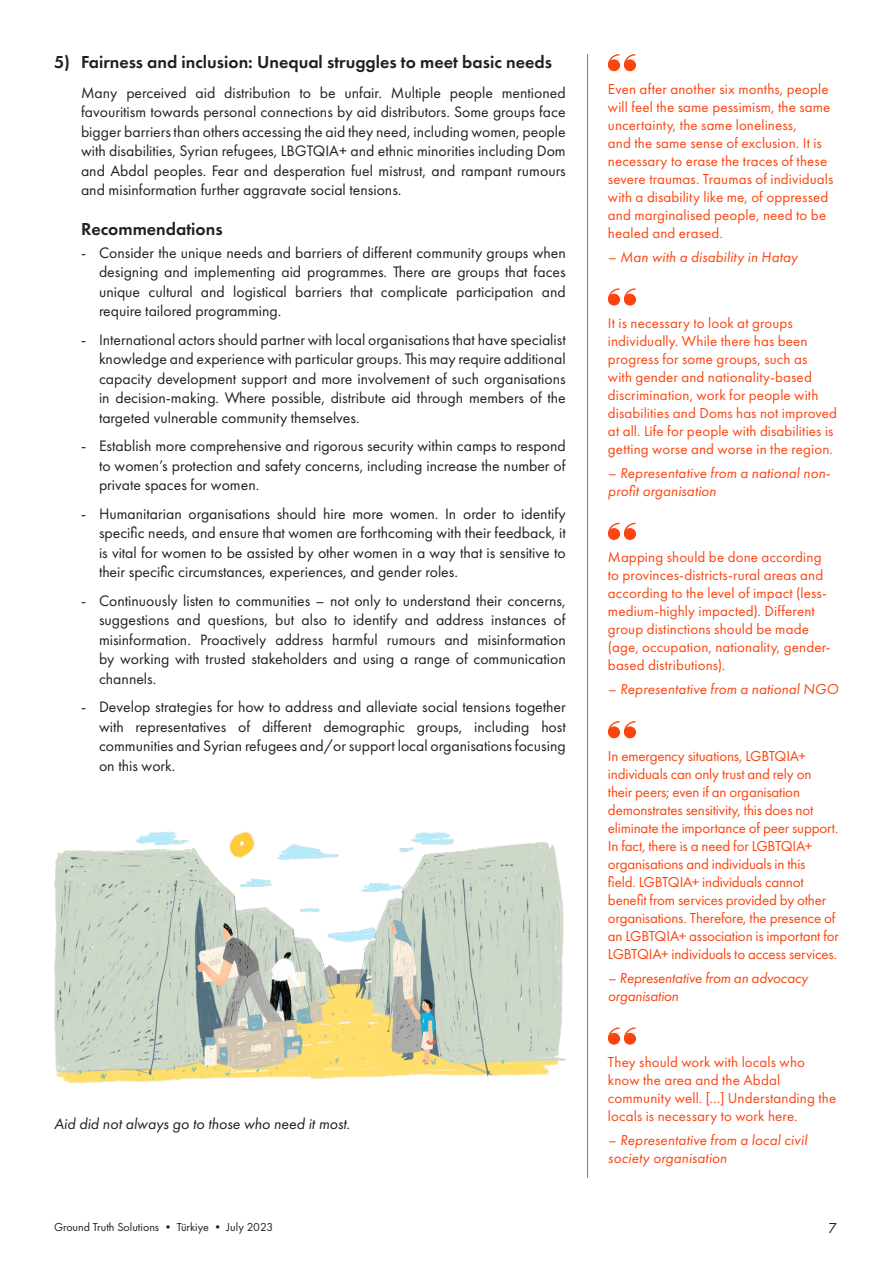
<style>
.page{position:relative;width:893px;height:1263px;background:#fff}
.page>*{position:absolute;margin:0;border:0;box-sizing:border-box;transform-origin:0 0}
.Subtitles{font:600 18px "Futura PT";color:#231f20}
.Body{font:15.75px/19.5px "Futura PT";color:#231f20;text-align:justify}
.Body-2{font:italic 15.75px "Futura PT";color:#231f20}
.Quotes{font:15px/18px "Futura PT";letter-spacing:.005em;color:#fc440f}
.Quotes-2{font:italic 15px/18px "Futura PT";letter-spacing:.005em;color:#fc440f}
.t1{font:15px "Futura PT";color:#231f20}
.t2{font:12px "Futura PT";color:#231f20}
</style>
<div class="page">
<hr style="left:587px;top:54px;width:1px;height:1124px;background:#767b7f">
<div style="left:609px;top:60px;width:10px;height:11px;background:#fc440f;border-radius:50%"></div>
<div style="left:608px;top:59px;width:12px;height:12px;border:1px solid #fc440f;border-radius:50%"></div>
<div style="left:625px;top:60px;width:10px;height:11px;background:#fc440f;border-radius:50%"></div>
<div style="left:624px;top:59px;width:12px;height:12px;border:1px solid #fc440f;border-radius:50%"></div>
<svg style="left:608px;top:54px;width:29px;height:13px"></svg>
<div style="left:609px;top:294px;width:10px;height:11px;background:#fc440f;border-radius:50%"></div>
<div style="left:608px;top:294px;width:12px;height:12px;border:1px solid #fc440f;border-radius:50%"></div>
<div style="left:625px;top:294px;width:10px;height:11px;background:#fc440f;border-radius:50%"></div>
<div style="left:624px;top:294px;width:12px;height:12px;border:1px solid #fc440f;border-radius:50%"></div>
<svg style="left:608px;top:288px;width:29px;height:13px"></svg>
<div style="left:609px;top:529px;width:10px;height:10px;background:#fc440f;border-radius:50%"></div>
<div style="left:608px;top:528px;width:12px;height:12px;border:1px solid #fc440f;border-radius:50%"></div>
<div style="left:625px;top:529px;width:10px;height:10px;background:#fc440f;border-radius:50%"></div>
<div style="left:624px;top:528px;width:12px;height:12px;border:1px solid #fc440f;border-radius:50%"></div>
<svg style="left:608px;top:522px;width:28px;height:13px"></svg>
<div style="left:609px;top:1033px;width:10px;height:11px;background:#fc440f;border-radius:50%"></div>
<div style="left:608px;top:1033px;width:12px;height:12px;border:1px solid #fc440f;border-radius:50%"></div>
<div style="left:625px;top:1033px;width:10px;height:11px;background:#fc440f;border-radius:50%"></div>
<div style="left:624px;top:1033px;width:12px;height:12px;border:1px solid #fc440f;border-radius:50%"></div>
<svg style="left:608px;top:1027px;width:29px;height:13px"></svg>
<div style="left:609px;top:727px;width:10px;height:11px;background:#fc440f;border-radius:50%"></div>
<div style="left:608px;top:726px;width:12px;height:12px;border:1px solid #fc440f;border-radius:50%"></div>
<div style="left:625px;top:727px;width:10px;height:11px;background:#fc440f;border-radius:50%"></div>
<div style="left:624px;top:726px;width:12px;height:12px;border:1px solid #fc440f;border-radius:50%"></div>
<svg style="left:608px;top:721px;width:29px;height:13px"></svg>
<img style="left:54px;top:832px;width:512px;height:251px">
<p class="Subtitles" style="left:54px;top:50px;width:499px">5) Fairness and inclusion: Unequal struggles to meet basic needs</p>
<p class="Body" style="left:81px;top:83px;width:486px">Many perceived aid distribution to be unfair. Multiple people mentioned favouritism towards personal connections by aid distributors. Some groups face bigger barriers than others accessing the aid they need, including women, people with disabilities, Syrian refugees, LBGTQIA+ and ethnic minorities including Dom and Abdal peoples. Fear and desperation fuel mistrust, and rampant rumours and misinformation further aggravate social tensions.</p>
<p class="Subtitles" style="left:81px;top:218px;width:143px">Recommendations</p>
<p class="Body" style="left:99px;top:243px;width:468px;text-indent:-18px">- Consider the unique needs and barriers of different community groups when designing and implementing aid programmes. There are groups that faces unique cultural and logistical barriers that complicate participation and require tailored programming.</p>
<p class="Body" style="left:99px;top:330px;width:468px;text-indent:-18px">- International actors should partner with local organisations that have specialist knowledge and experience with particular groups. This may require additional capacity development support and more involvement of such organisations in decision-making. Where possible, distribute aid through members of the targeted vulnerable community themselves.</p>
<p class="Body" style="left:99px;top:436px;width:468px;text-indent:-18px">- Establish more comprehensive and rigorous security within camps to respond to women’s protection and safety concerns, including increase the number of private spaces for women.</p>
<p class="Body" style="left:99px;top:504px;width:468px;text-indent:-18px">- Humanitarian organisations should hire more women. In order to identify specific needs, and ensure that women are forthcoming with their feedback, it is vital for women to be assisted by other women in a way that is sensitive to their specific circumstances, experiences, and gender roles.</p>
<p class="Body" style="left:99px;top:591px;width:468px;text-indent:-18px">- Continuously listen to communities – not only to understand their concerns, suggestions and questions, but also to identify and address instances of misinformation. Proactively address harmful rumours and misinformation by working with trusted stakeholders and using a range of communication channels.</p>
<p class="Body" style="left:99px;top:697px;width:468px;text-indent:-18px">- Develop strategies for how to address and alleviate social tensions together with representatives of different demographic groups, including host communities and Syrian refugees and/or support local organisations focusing on this work.</p>
<p class="Body-2" style="left:54px;top:1114px;width:298px">Aid did not always go to those who need it most.</p>
<p class="Quotes" style="left:608px;top:80px;width:227px">Even after another six months, people will feel the same pessimism, the same uncertainty, the same loneliness,<br>and the same sense of exclusion. It is necessary to erase the traces of these severe traumas. Traumas of individuals with a disability like me, of oppressed and marginalised people, need to be healed and erased.</p>
<p class="Quotes-2" style="left:608px;top:248px;width:191px">– Man with a disability in Hatay</p>
<p class="Quotes" style="left:608px;top:314px;width:231px">It is necessary to look at groups individually. While there has been progress for some groups, such as<br>with gender and nationality-based discrimination, work for people with disabilities and Doms has not improved at all. Life for people with disabilities is getting worse and worse in the region.</p>
<p class="Quotes-2" style="left:608px;top:464px;width:224px">– Representative from a national non&shy;profit organisation</p>
<p class="Quotes" style="left:608px;top:548px;width:224px">Mapping should be done according to provinces-districts-rural areas and according to the level of impact (less&shy;medium-highly impacted). Different group distinctions should be made (age, occupation, nationality, gender&shy;based distributions).</p>
<p class="Quotes-2" style="left:608px;top:680px;width:232px">– Representative from a national NGO</p>
<p class="Quotes" style="left:608px;top:746px;width:232px">In emergency situations, LGBTQIA+ individuals can only trust and rely on their peers; even if an organisation demonstrates sensitivity, this does not eliminate the importance of peer support.<br>In fact, there is a need for LGBTQIA+ organisations and individuals in this<br>field. LGBTQIA+ individuals cannot benefit from services provided by other organisations. Therefore, the presence of an LGBTQIA+ association is important for LGBTQIA+ individuals to access services.</p>
<p class="Quotes-2" style="left:608px;top:968px;width:202px">– Representative from an advocacy organisation</p>
<p class="Quotes" style="left:608px;top:1053px;width:230px">They should work with locals who know the area and the Abdal community well. […] Understanding the locals is necessary to work here.</p>
<p class="Quotes-2" style="left:608px;top:1131px;width:201px">– Representative from a local civil society organisation</p>
<p class="t2" style="left:54px;top:1220px;width:221px">Ground Truth Solutions • Türkiye • July 2023</p>
<p class="t1" style="left:828px;top:1219px;width:10px">7</p>
</div>
